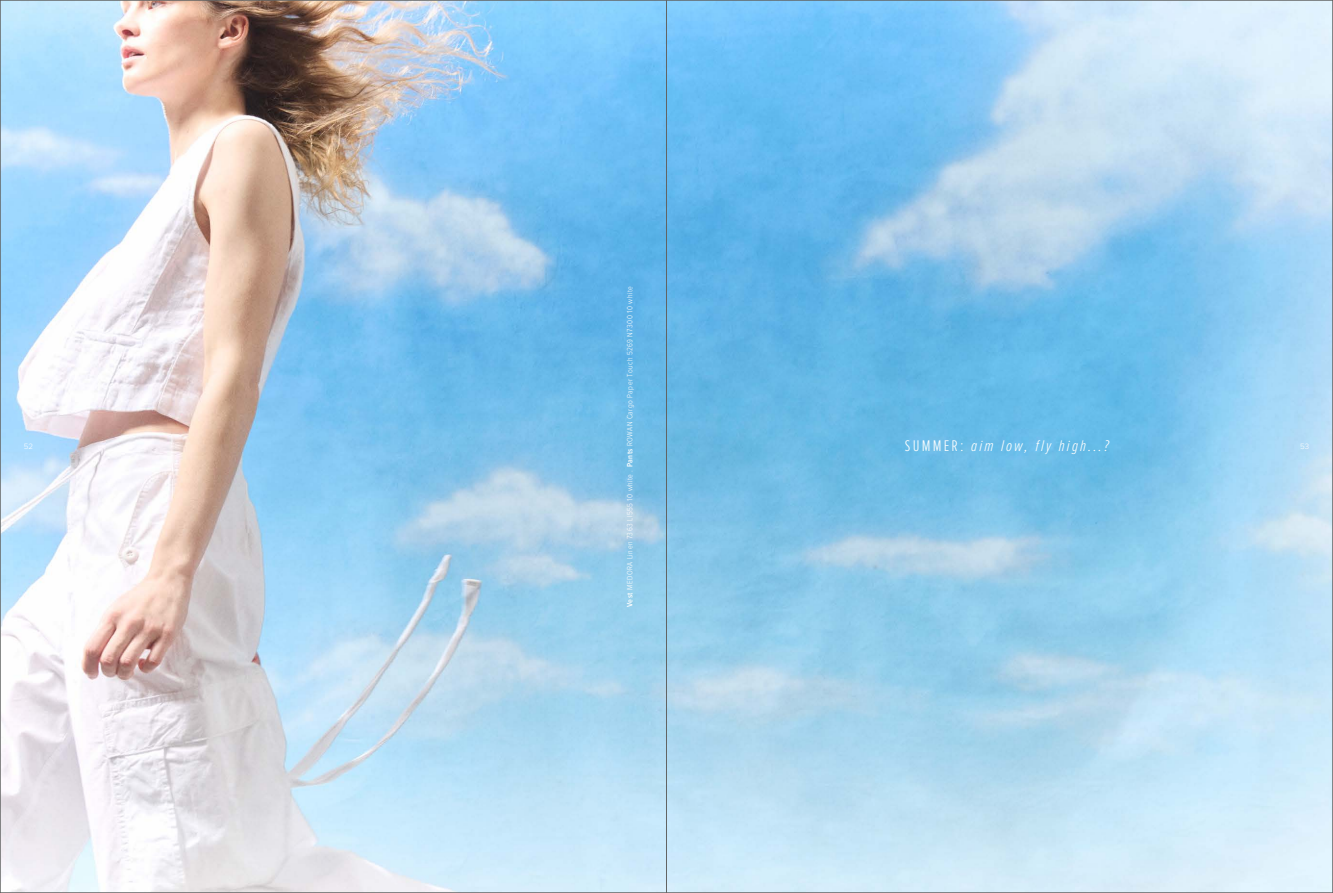
<style>
.page{position:relative;width:1333px;height:893px;background:#fff}
.page>*{position:absolute;margin:0;border:0;box-sizing:border-box;transform-origin:0 0}
.t1{font:italic 300 16px "Proxima Nova Ex Cn";letter-spacing:.135em;color:#fff}
.t2{font:300 8px "Proxima Nova Cond";letter-spacing:.055em;color:#fff}
.t3{font:300 8px "Proxima Nova";color:#fff}
.s1{font-weight:600}
.s2{font-style:normal}
</style>
<div class="page">
<img style="left:2px;top:2px;width:1328px;height:889px">
<hr style="left:666px;top:0;width:1px;height:893px;background:#626463">
<p class="t2" style="left:624px;top:607px;width:322px;rotate:-90deg"><span class="s1">Vest</span> MEDORA Linen 7363 LI555 10 white . <span class="s1">Pants</span> ROWAN Cargo Paper Touch 5269 N7300 10 white</p>
<p class="t3" style="left:24px;top:441px;width:11px">52</p>
<h1 class="t1" style="left:904px;top:434px;width:205px"><span class="s2">SUMMER:</span> aim low, fly high...?</h1>
<p class="t3" style="left:1299px;top:441px;width:11px">53</p>
</div>
